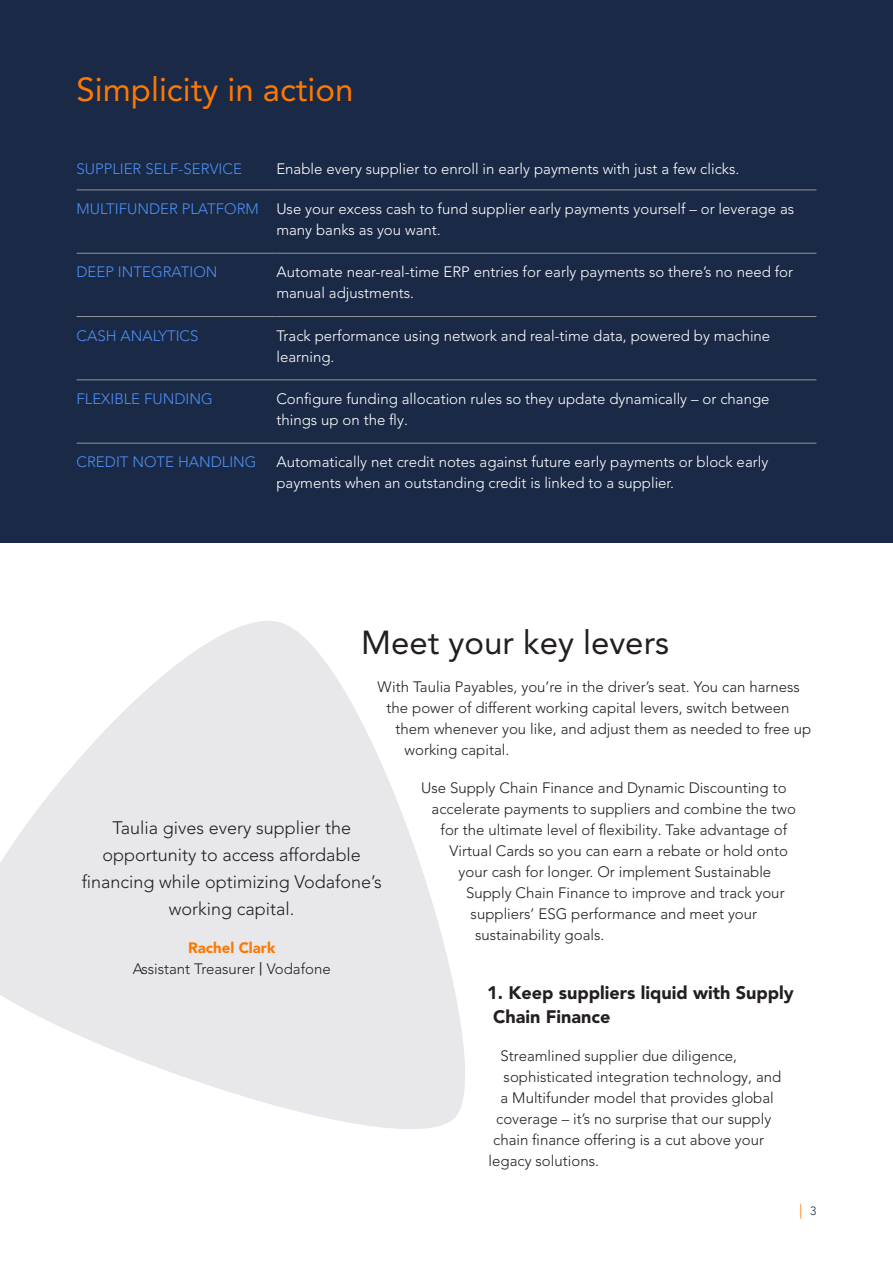
<style>
.page{position:relative;width:893px;height:1263px;background:#fff}
.page>*{position:absolute;margin:0;border:0;box-sizing:border-box;transform-origin:0 0}
.section_heading{font:33px "Avenir LT Pro";color:#ff7800}
.section_heading-2{font:33px "Avenir LT Pro";color:#231f20}
.quote{font:300 18px/27px "Avenir LT Pro";color:#231f20;text-align:center}
.Body_heading{font:900 18px/24.3px "Avenir LT Pro";color:#231f20}
.Body_copy{font:300 15px/21px "Avenir LT Pro";color:#231f20;text-align:center}
.Body_copy-2{font:300 15px/21px "Avenir LT Pro";color:#fff}
.Body_copy-3{font:300 15px "Avenir LT Pro";color:#4d8ff5}
.t1{font:300 15px "Avenir LT Std";color:#ff7800}
.s1{font-weight:900;color:#ff7800}
.s2{font-family:"Poppins"}
.s3{font-family:"Avenir";font-size:12px;color:#163a41}
</style>
<div class="page">
<div style="left:0;top:0;width:893px;height:542px;background:#1a2945"></div>
<hr style="left:77px;top:190px;width:199px;height:1px;background:#939598">
<hr style="left:276px;top:190px;width:540px;height:1px;background:#939598">
<hr style="left:77px;top:253px;width:199px;height:1px;background:#939598">
<hr style="left:276px;top:253px;width:540px;height:1px;background:#939598">
<hr style="left:77px;top:316px;width:199px;height:1px;background:#939598">
<hr style="left:276px;top:316px;width:540px;height:1px;background:#939598">
<hr style="left:77px;top:379px;width:199px;height:1px;background:#939598">
<hr style="left:276px;top:379px;width:540px;height:1px;background:#939598">
<hr style="left:77px;top:443px;width:199px;height:1px;background:#939598">
<hr style="left:276px;top:443px;width:540px;height:1px;background:#939598">
<svg style="left:0;top:621px;width:465px;height:508px;fill:#e8e8eb"></svg>
<p class="section_heading" style="left:77px;top:70px;width:278px">Simplicity in action</p>
<p class="Body_copy-3" style="left:77px;top:160px;width:167px">SUPPLIER SELF-SERVICE</p>
<p class="Body_copy-2" style="left:276px;top:158px;width:464px">Enable every supplier to enroll in early payments with just a few clicks.</p>
<p class="Body_copy-3" style="left:77px;top:200px;width:184px">MULTIFUNDER PLATFORM</p>
<p class="Body_copy-2" style="left:276px;top:198px;width:519px">Use your excess cash to fund supplier early payments yourself – or leverage as many banks as you want.</p>
<p class="Body_copy-3" style="left:77px;top:263px;width:142px">DEEP INTEGRATION</p>
<p class="Body_copy-2" style="left:276px;top:262px;width:518px">Automate near-real-time ERP entries for early payments so there’s no need for manual adjustments.</p>
<p class="Body_copy-3" style="left:77px;top:327px;width:123px">CASH ANALYTICS</p>
<p class="Body_copy-2" style="left:276px;top:325px;width:495px">Track performance using network and real-time data, powered by machine learning.</p>
<p class="Body_copy-3" style="left:77px;top:390px;width:138px">FLEXIBLE FUNDING</p>
<p class="Body_copy-2" style="left:276px;top:388px;width:495px">Configure funding allocation rules so they update dynamically – or change things up on the fly.</p>
<p class="Body_copy-3" style="left:77px;top:453px;width:182px">CREDIT NOTE HANDLING</p>
<p class="Body_copy-2" style="left:276px;top:452px;width:493px">Automatically net credit notes against future early payments or block early payments when an outstanding credit is linked to a supplier.</p>
<p class="section_heading-2" style="left:361px;top:623px;width:310px">Meet your key levers</p>
<p class="Body_copy" style="left:378px;top:677px;width:424px">With Taulia Payables, you’re in the driver’s seat. You can harness</p>
<p class="Body_copy" style="left:387px;top:698px;width:404px">the power of different working capital levers, switch between</p>
<p class="Body_copy" style="left:396px;top:719px;width:417px">them whenever you like, and adjust them as needed to free up</p>
<p class="Body_copy" style="left:405px;top:740px;width:106px">working capital.</p>
<p class="Body_copy" style="left:421px;top:778px;width:367px">Use Supply Chain Finance and Dynamic Discounting to</p>
<p class="Body_copy" style="left:432px;top:799px;width:366px">accelerate payments to suppliers and combine the two</p>
<p class="Body_copy" style="left:441px;top:820px;width:348px">for the ultimate level of flexibility. Take advantage of</p>
<p class="Body_copy" style="left:450px;top:841px;width:340px">Virtual Cards so you can earn a rebate or hold onto</p>
<p class="Body_copy" style="left:459px;top:862px;width:314px">your cash for longer. Or implement Sustainable</p>
<p class="Body_copy" style="left:466px;top:883px;width:320px">Supply Chain Finance to improve and track your</p>
<p class="Body_copy" style="left:471px;top:904px;width:288px">suppliers’ ESG performance and meet your</p>
<p class="Body_copy" style="left:475px;top:925px;width:131px">sustainability goals.</p>
<p class="quote" style="left:82px;top:815px;width:301px">Taulia gives every supplier the opportunity to access affordable financing while optimizing Vodafone’s working capital.</p>
<p class="Body_copy" style="left:133px;top:938px;width:199px"><span class="s1">Rachel Clark<br></span>Assistant Treasurer <span class="s2">|</span> Vodafone</p>
<p class="Body_heading" style="left:493px;top:980px;width:302px;text-indent:-6px">1. Keep suppliers liquid with Supply<br>Chain Finance</p>
<p class="Body_copy" style="left:501px;top:1045px;width:238px">Streamlined supplier due diligence,</p>
<p class="Body_copy" style="left:504px;top:1066px;width:279px">sophisticated integration technology, and</p>
<p class="Body_copy" style="left:501px;top:1087px;width:275px">a Multifunder model that provides global</p>
<p class="Body_copy" style="left:496px;top:1108px;width:277px">coverage – it’s no surprise that our supply</p>
<p class="Body_copy" style="left:493px;top:1129px;width:273px">chain finance offering is a cut above your</p>
<p class="Body_copy" style="left:489px;top:1150px;width:112px">legacy solutions.</p>
<p class="t1" style="left:799px;top:1201px;width:19px">| <span class="s3">3</span></p>
</div>
